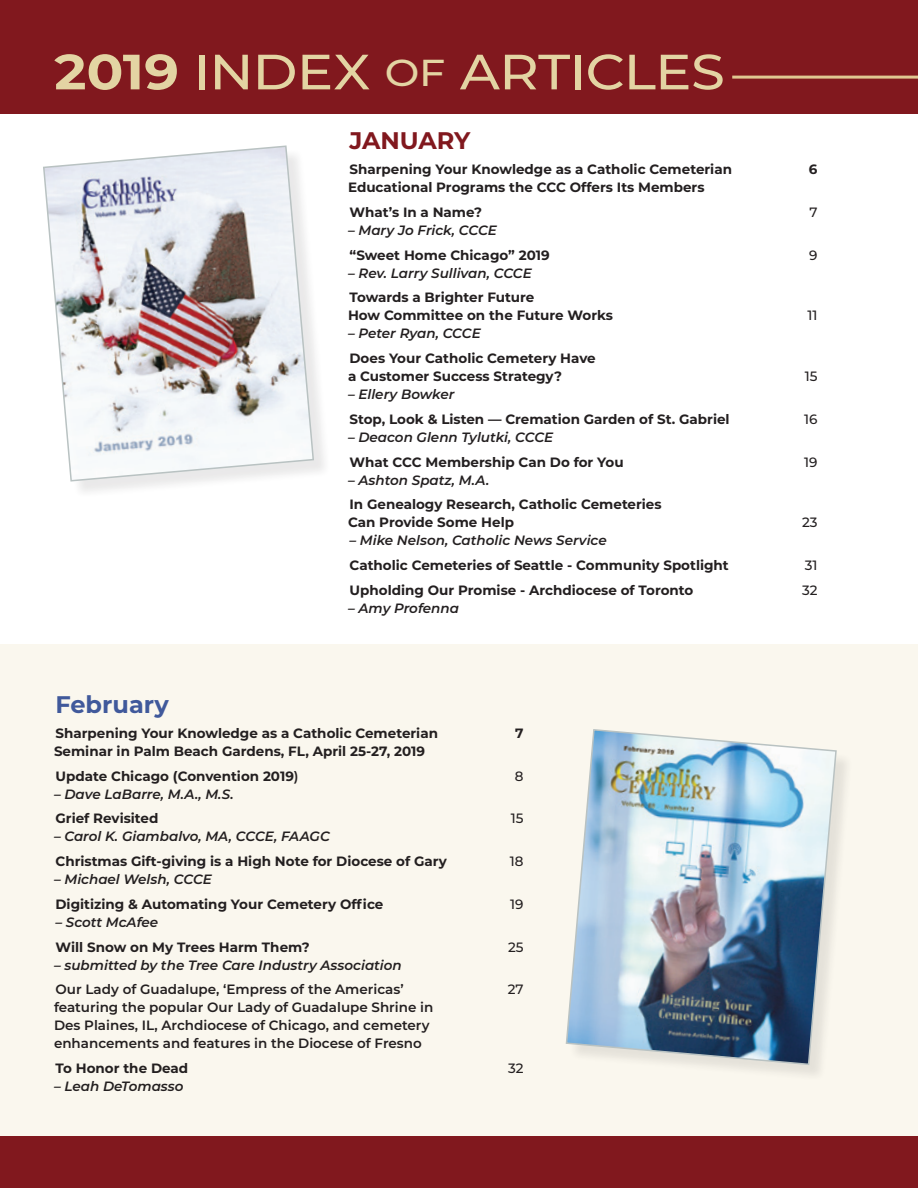
<style>
.page{position:relative;width:918px;height:1188px;background:#fff}
.page>*{position:absolute;margin:0;border:0;box-sizing:border-box;transform-origin:0 0}
.t1{font:500 49.5px "Montserrat";letter-spacing:-.015em;color:#e3d4a3;scale:1.1 1}
.BODY_TEXT{font:700 24px "Montserrat";color:#40599b}
.BODY_TEXT-2{font:700 24px "Montserrat";letter-spacing:-.005em;color:#81181e}
.BODY_TEXT-3{font:700 13.5px/18px "Montserrat";color:#231f20}
.BODY_TEXT-4{font:italic 600 13.5px "Montserrat";color:#231f20}
.BODY_TEXT-5{font:600 13.5px/18px "Montserrat";color:#231f20}
.BODY_TEXT-6{font:500 13.5px "Montserrat";color:#231f20}
.s1{font-weight:700}
.s2{font-size:37.5px}
.s3{font-weight:600}
</style>
<div class="page">
<div style="left:0;top:644px;width:917px;height:544px;background:#faf7ee"></div>
<div style="left:45px;top:148px;width:286px;height:350px;background:#231f20;opacity:.1"></div>
<svg style="left:43px;top:145px;width:272px;height:337px"></svg>
<div style="left:0;top:0;width:918px;height:114px;background:#81181e"></div>
<div style="left:568px;top:731px;width:286px;height:351px;background:#231f20;opacity:.1"></div>
<img style="left:565px;top:729px;width:273px;height:337px">
<hr style="left:732px;top:76px;width:186px;height:3px;background:#e0c791">
<div style="left:0;top:1136px;width:918px;height:52px;background:#81181e"></div>
<p class="t1" style="left:54px;top:37px;width:611px"><span class="s1">2019</span> INDEX <span class="s2">OF</span> ARTICLES</p>
<p class="BODY_TEXT-2" style="left:350px;top:124px;width:122px">JANUARY</p>
<p class="BODY_TEXT-3" style="left:350px;top:160px;width:384px">Sharpening Your Knowledge as a Catholic Cemeterian</p>
<p class="BODY_TEXT-3" style="left:809px;top:160px;width:10px">6</p>
<p class="BODY_TEXT-3" style="left:348px;top:178px;width:358px">Educational Programs the CCC Offers Its Members</p>
<p class="BODY_TEXT-3" style="left:350px;top:203px;width:134px">What’s In a Name?</p>
<p class="BODY_TEXT-6" style="left:809px;top:203px;width:10px">7</p>
<p class="BODY_TEXT-4" style="left:348px;top:221px;width:150px">– Mary Jo Frick, CCCE</p>
<p class="BODY_TEXT-3" style="left:350px;top:245px;width:202px">“Sweet Home Chicago” 2019</p>
<p class="BODY_TEXT-6" style="left:809px;top:246px;width:10px">9</p>
<p class="BODY_TEXT-4" style="left:348px;top:263px;width:185px">– Rev. Larry Sullivan, CCCE</p>
<p class="BODY_TEXT-3" style="left:348px;top:288px;width:267px">Towards a Brighter Future<br>How Committee on the Future Works</p>
<p class="BODY_TEXT-6" style="left:808px;top:306px;width:11px">11</p>
<p class="BODY_TEXT-4" style="left:348px;top:324px;width:134px">– Peter Ryan, CCCE</p>
<p class="BODY_TEXT-3" style="left:348px;top:349px;width:249px">Does Your Catholic Cemetery Have a Customer Success Strategy?</p>
<p class="BODY_TEXT-6" style="left:805px;top:367px;width:14px">15</p>
<p class="BODY_TEXT-4" style="left:348px;top:385px;width:108px">– Ellery Bowker</p>
<p class="BODY_TEXT-3" style="left:350px;top:410px;width:382px">Stop, Look &amp; Listen — Cremation Garden of St. Gabriel</p>
<p class="BODY_TEXT-6" style="left:804px;top:410px;width:15px">16</p>
<p class="BODY_TEXT-4" style="left:348px;top:428px;width:207px">– Deacon Glenn Tylutki, CCCE</p>
<p class="BODY_TEXT-3" style="left:350px;top:452px;width:276px">What CCC Membership Can Do for You</p>
<p class="BODY_TEXT-6" style="left:804px;top:453px;width:15px">19</p>
<p class="BODY_TEXT-4" style="left:348px;top:470px;width:143px">– Ashton Spatz, M.A.</p>
<p class="BODY_TEXT-3" style="left:348px;top:495px;width:315px">In Genealogy Research, Catholic Cemeteries<br>Can Provide Some Help</p>
<p class="BODY_TEXT-6" style="left:802px;top:513px;width:17px">23</p>
<p class="BODY_TEXT-4" style="left:350px;top:531px;width:259px">– Mike Nelson, Catholic News Service</p>
<p class="BODY_TEXT-3" style="left:350px;top:556px;width:381px">Catholic Cemeteries of Seattle - Community Spotlight</p>
<p class="BODY_TEXT-6" style="left:805px;top:556px;width:14px">31</p>
<p class="BODY_TEXT-3" style="left:350px;top:581px;width:345px">Upholding Our Promise - Archdiocese of Toronto</p>
<p class="BODY_TEXT-6" style="left:802px;top:581px;width:17px">32</p>
<p class="BODY_TEXT-4" style="left:348px;top:599px;width:113px">– Amy Profenna</p>
<p class="BODY_TEXT" style="left:56px;top:687px;width:115px">February</p>
<p class="BODY_TEXT-3" style="left:56px;top:723px;width:384px">Sharpening Your Knowledge as a Catholic Cemeterian</p>
<p class="BODY_TEXT-3" style="left:515px;top:723px;width:10px">7</p>
<p class="BODY_TEXT-3" style="left:54px;top:741px;width:373px">Seminar in Palm Beach Gardens, FL, April 25-27, 2019</p>
<p class="BODY_TEXT-3" style="left:56px;top:766px;width:245px">Update Chicago (Convention 2019<span class="s3">)</span></p>
<p class="BODY_TEXT-6" style="left:515px;top:766px;width:10px">8</p>
<p class="BODY_TEXT-4" style="left:54px;top:784px;width:181px">– Dave LaBarre, M.A., M.S.</p>
<p class="BODY_TEXT-3" style="left:56px;top:809px;width:104px">Grief Revisited</p>
<p class="BODY_TEXT-6" style="left:511px;top:809px;width:14px">15</p>
<p class="BODY_TEXT-4" style="left:54px;top:827px;width:277px">– Carol K. Giambalvo, MA, CCCE, FAAGC</p>
<p class="BODY_TEXT-3" style="left:56px;top:852px;width:393px">Christmas Gift-giving is a High Note for Diocese of Gary</p>
<p class="BODY_TEXT-6" style="left:510px;top:852px;width:15px">18</p>
<p class="BODY_TEXT-4" style="left:54px;top:870px;width:159px">– Michael Welsh, CCCE</p>
<p class="BODY_TEXT-3" style="left:56px;top:894px;width:329px">Digitizing &amp; Automating Your Cemetery Office</p>
<p class="BODY_TEXT-6" style="left:510px;top:895px;width:15px">19</p>
<p class="BODY_TEXT-4" style="left:56px;top:913px;width:104px">– Scott McAfee</p>
<p class="BODY_TEXT-3" style="left:56px;top:937px;width:256px">Will Snow on My Trees Harm Them?</p>
<p class="BODY_TEXT-6" style="left:508px;top:937px;width:17px">25</p>
<p class="BODY_TEXT-4" style="left:54px;top:955px;width:349px">– submitted by the Tree Care Industry Association</p>
<p class="BODY_TEXT-5" style="left:56px;top:980px;width:350px">Our Lady of Guadalupe, ‘Empress of the Americas’</p>
<p class="BODY_TEXT-6" style="left:508px;top:980px;width:17px">27</p>
<p class="BODY_TEXT-5" style="left:54px;top:998px;width:381px">featuring the popular Our Lady of Guadalupe Shrine in<br>Des Plaines, IL, Archdiocese of Chicago, and cemetery enhancements and features in the Diocese of Fresno</p>
<p class="BODY_TEXT-3" style="left:56px;top:1059px;width:134px">To Honor the Dead</p>
<p class="BODY_TEXT-6" style="left:508px;top:1059px;width:17px">32</p>
<p class="BODY_TEXT-4" style="left:54px;top:1077px;width:131px">– Leah DeTomasso</p>
</div>
